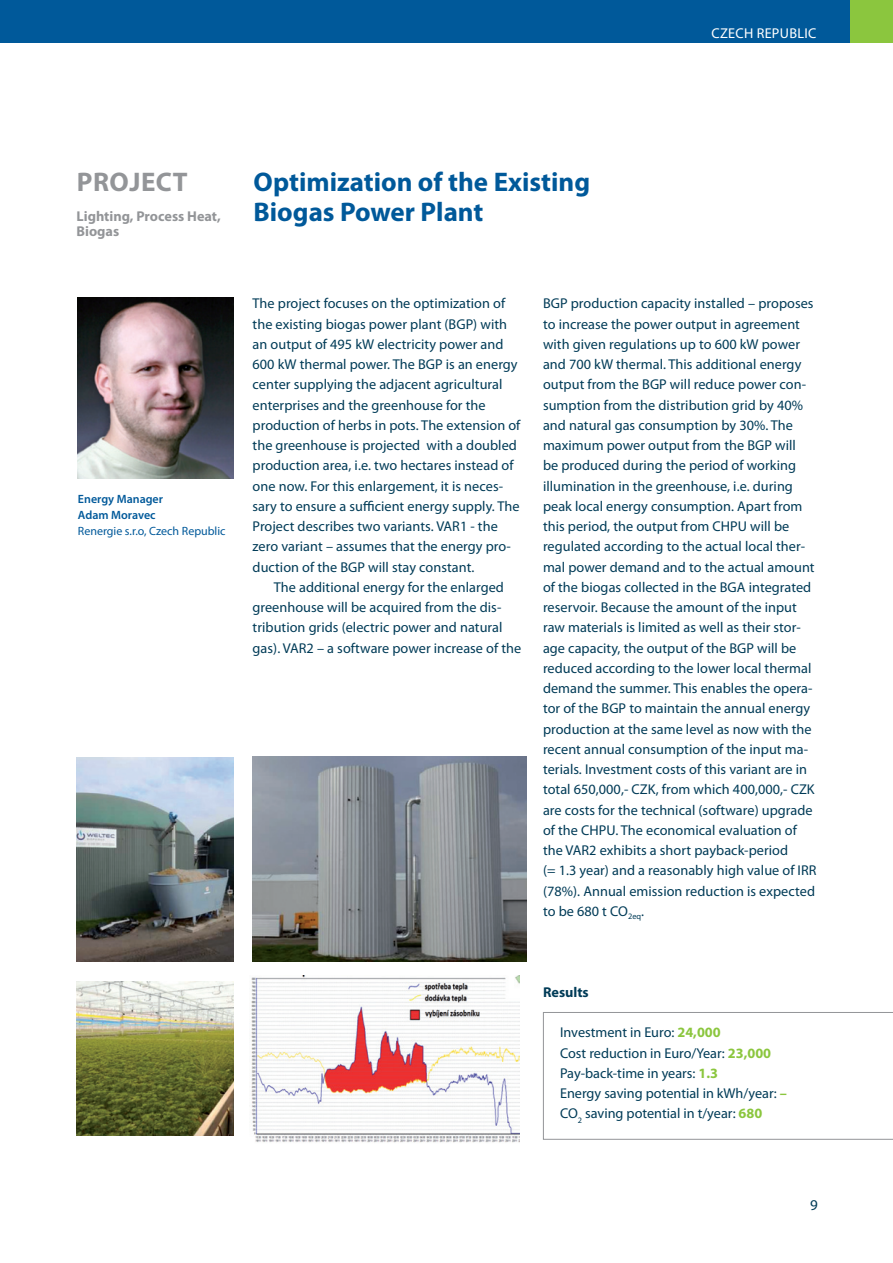
<style>
.page{position:relative;width:893px;height:1263px;background:#fff}
.page>*{position:absolute;margin:0;border:0;box-sizing:border-box;transform-origin:0 0}
.t1{font:700 27px "Myriad Pro";color:#00599a}
.t2{font:700 27px "Myriad Pro";color:#939598}
.t3{font:15px "Myriad Pro";color:#003b57}
.t4{font:14.25px/20.2px "Myriad Pro";letter-spacing:.005em;color:#003b57}
.t5{font:700 14.25px/15px "Myriad Pro";color:#939598}
.t6{font:14.25px "Myriad Pro";color:#fff}
.t7{font:700 14.25px "Myriad Pro";color:#003b57}
.t8{font:12px "Myriad Pro";color:#00599a}
.t9{font:600 12px/15.8px "Myriad Pro";color:#00599a}
.s1{font-size:27px;color:#00599a}
.s2{font-weight:700;color:#8bc63e}
</style>
<div class="page">
<div style="left:0;top:0;width:855px;height:43px;background:#00599a"></div>
<div style="left:850px;top:0;width:43px;height:43px;background:#8bc63e"></div>
<svg style="left:543px;top:1012px;width:350px;height:128px"></svg>
<img style="left:77px;top:758px;width:157px;height:204px">
<img style="left:77px;top:982px;width:157px;height:154px">
<img style="left:78px;top:298px;width:156px;height:180px">
<img style="left:251px;top:976px;width:269px;height:167px">
<img style="left:253px;top:757px;width:273px;height:204px">
<h1 class="t2" style="left:77px;top:165px;width:112px">Project</h1>
<h1 class="t1" style="left:254px;top:165px;width:338px">Optimization of the Existing</h1>
<p class="t5" style="left:77px;top:209px;width:408px">Lighting, Process Heat, <span class="s1">Biogas Power Plant<br></span>Biogas</p>
<p class="t6" style="left:711px;top:24px;width:18px">Czech</p>
<p class="t6" style="left:757px;top:24px;width:17px">Republic</p>
<p class="t9" style="left:78px;top:491px;width:87px">Energy Manager<br>Adam Moravec</p>
<p class="t8" style="left:78px;top:523px;width:149px">Renergie s.r.o, Czech Republic</p>
<p class="t4" style="left:253px;top:293px;width:269px">The project focuses on the optimization of the existing biogas power plant (BGP) with an output of 495 kW electricity power and 600 kW thermal power. The BGP is an energy center supplying the adjacent agricultural enterprises and the greenhouse for the production of herbs in pots. The extension of the greenhouse is projected with a doubled production area, i.e. two hectares instead of one now. For this enlargement, it is neces&shy;sary to ensure a sufficient energy supply. The Project describes two variants. VAR1 - the zero variant – assumes that the energy pro&shy;duction of the BGP will stay constant.</p>
<p class="t4" style="left:253px;top:577px;width:270px;text-indent:21px">The additional energy for the enlarged greenhouse will be acquired from the dis&shy;tribution grids (electric power and natural gas). VAR2 – a software power increase of the</p>
<p class="t4" style="left:543px;top:293px;width:275px">BGP production capacity installed – proposes to increase the power output in agreement with given regulations up to 600 kW power and 700 kW thermal. This additional energy output from the BGP will reduce power con&shy;sumption from the distribution grid by 40% and natural gas consumption by 30%. The maximum power output from the BGP will<br>be produced during the period of working illumination in the greenhouse, i.e. during peak local energy consumption. Apart from this period, the output from CHPU will be regulated according to the actual local ther&shy;mal power demand and to the actual amount of the biogas collected in the BGA integrated reservoir. Because the amount of the input raw materials is limited as well as their stor&shy;age capacity, the output of the BGP will be reduced according to the lower local thermal demand the summer. This enables the opera&shy;tor of the BGP to maintain the annual energy production at the same level as now with the recent annual consumption of the input ma&shy;terials. Investment costs of this variant are in total 650,000,- CZK, from which 400,000,- CZK are costs for the technical (software) upgrade of the CHPU. The economical evaluation of the VAR2 exhibits a short payback-period<br>(= 1.3 year) and a reasonably high value of IRR (78%). Annual emission reduction is expected to be 680 t CO<sub>2eq</sub>.</p>
<p class="t7" style="left:543px;top:983px;width:47px">Results</p>
<p class="t4" style="left:560px;top:1022px;width:228px">Investment in Euro: <span class="s2">24,000<br></span>Cost reduction in Euro/Year: <span class="s2">23,000<br></span>Pay-back-time in years: <span class="s2">1.3<br></span>Energy saving potential in kWh/year: <span class="s2">– </span>CO<sub>2</sub> saving potential in t/year: <span class="s2">680</span></p>
<p class="t3" style="left:810px;top:1196px;width:9px">9</p>
</div>
